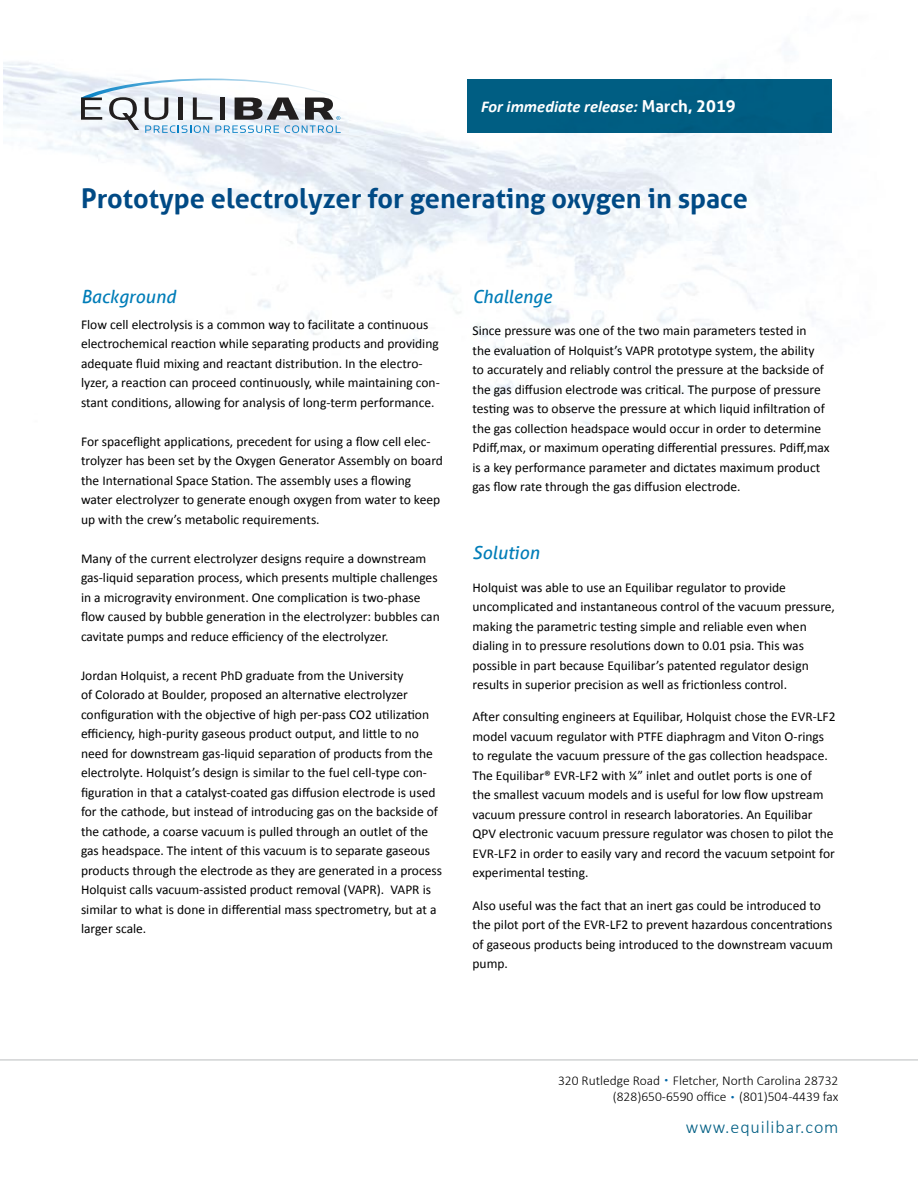
<style>
.page{position:relative;width:918px;height:1188px;background:#fff}
.page>*{position:absolute;margin:0;border:0;box-sizing:border-box;transform-origin:0 0}
.t1{font:700 27px "Aller";color:#004a85}
.t2{font:italic 18px "Aller";color:#007db8}
.t3{font:300 18px "Calibri";letter-spacing:.05em;color:#005e83}
.t4{font:italic 700 16.5px "Calibri";color:#fff}
.t5{font:13.5px/19.5px "Calibri";color:#000}
.t6{font:300 13.5px/16.5px "Calibri";color:#000;text-align:right}
.s1{font-family:"Aller";font-style:normal}
.s2{font-size:9px;color:#0066a7}
</style>
<div class="page">
<img style="left:4px;top:62px;width:791px;height:363px">
<hr style="left:0;top:1059px;width:918px;height:2px;background:#d1d3d4">
<div style="left:468px;top:79px;width:364px;height:54px;background:#005e83"></div>
<svg style="left:81px;top:79px;width:267px;height:54px"></svg>
<p class="t4" style="left:481px;top:95px;width:256px">For immediate release: <span class="s1">March, 2019</span></p>
<h1 class="t1" style="left:81px;top:182px;width:668px">Prototype electrolyzer for generating oxygen in space</h1>
<h2 class="t2" style="left:81px;top:285px;width:96px">Background</h2>
<p class="t5" style="left:81px;top:314px;width:360px">Flow cell electrolysis is a common way to facilitate a continuous electrochemical reaction while separating products and providing adequate fluid mixing and reactant distribution. In the electro&shy;lyzer, a reaction can proceed continuously, while maintaining con&shy;stant conditions, allowing for analysis of long-term performance.</p>
<p class="t5" style="left:81px;top:431px;width:363px">For spaceflight applications, precedent for using a flow cell elec&shy;trolyzer has been set by the Oxygen Generator Assembly on board the International Space Station. The assembly uses a flowing water electrolyzer to generate enough oxygen from water to keep up with the crew’s metabolic requirements.</p>
<p class="t5" style="left:81px;top:548px;width:360px">Many of the current electrolyzer designs require a downstream gas-liquid separation process, which presents multiple challenges in a microgravity environment. One complication is two-phase flow caused by bubble generation in the electrolyzer: bubbles can cavitate pumps and reduce efficiency of the electrolyzer.</p>
<p class="t5" style="left:81px;top:665px;width:363px">Jordan Holquist, a recent PhD graduate from the University<br>of Colorado at Boulder, proposed an alternative electrolyzer configuration with the objective of high per-pass CO2 utilization efficiency, high-purity gaseous product output, and little to no need for downstream gas-liquid separation of products from the electrolyte. Holquist’s design is similar to the fuel cell-type con&shy;figuration in that a catalyst-coated gas diffusion electrode is used for the cathode, but instead of introducing gas on the backside of the cathode, a coarse vacuum is pulled through an outlet of the gas headspace. The intent of this vacuum is to separate gaseous products through the electrode as they are generated in a process Holquist calls vacuum-assisted product removal (VAPR). VAPR is similar to what is done in differential mass spectrometry, but at a larger scale.</p>
<h2 class="t2" style="left:472px;top:285px;width:81px">Challenge</h2>
<p class="t5" style="left:472px;top:320px;width:359px">Since pressure was one of the two main parameters tested in<br>the evaluation of Holquist’s VAPR prototype system, the ability<br>to accurately and reliably control the pressure at the backside of the gas diffusion electrode was critical. The purpose of pressure testing was to observe the pressure at which liquid infiltration of the gas collection headspace would occur in order to determine Pdiff,max, or maximum operating differential pressures. Pdiff,max is a key performance parameter and dictates maximum product gas flow rate through the gas diffusion electrode.</p>
<h2 class="t2" style="left:472px;top:542px;width:68px">Solution</h2>
<p class="t5" style="left:472px;top:577px;width:364px">Holquist was able to use an Equilibar regulator to provide uncomplicated and instantaneous control of the vacuum pressure, making the parametric testing simple and reliable even when dialing in to pressure resolutions down to 0.01 psia. This was possible in part because Equilibar’s patented regulator design results in superior precision as well as frictionless control.</p>
<p class="t5" style="left:472px;top:707px;width:365px">After consulting engineers at Equilibar, Holquist chose the EVR-LF2 model vacuum regulator with PTFE diaphragm and Viton O-rings to regulate the vacuum pressure of the gas collection headspace.<br>The Equilibar® EVR-LF2 with ¼” inlet and outlet ports is one of<br>the smallest vacuum models and is useful for low flow upstream vacuum pressure control in research laboratories. An Equilibar QPV electronic vacuum pressure regulator was chosen to pilot the EVR-LF2 in order to easily vary and record the vacuum setpoint for experimental testing.</p>
<p class="t5" style="left:472px;top:895px;width:362px">Also useful was the fact that an inert gas could be introduced to the pilot port of the EVR-LF2 to prevent hazardous concentrations of gaseous products being introduced to the downstream vacuum pump.</p>
<p class="t6" style="left:558px;top:1072px;width:282px">320 Rutledge Road <span class="s2">•</span> Fletcher, North Carolina 28732 (828)650-6590 office <span class="s2">•</span> (801)504-4439 fax</p>
<h2 class="t3" style="left:686px;top:1115px;width:154px">www.equilibar.com</h2>
</div>
